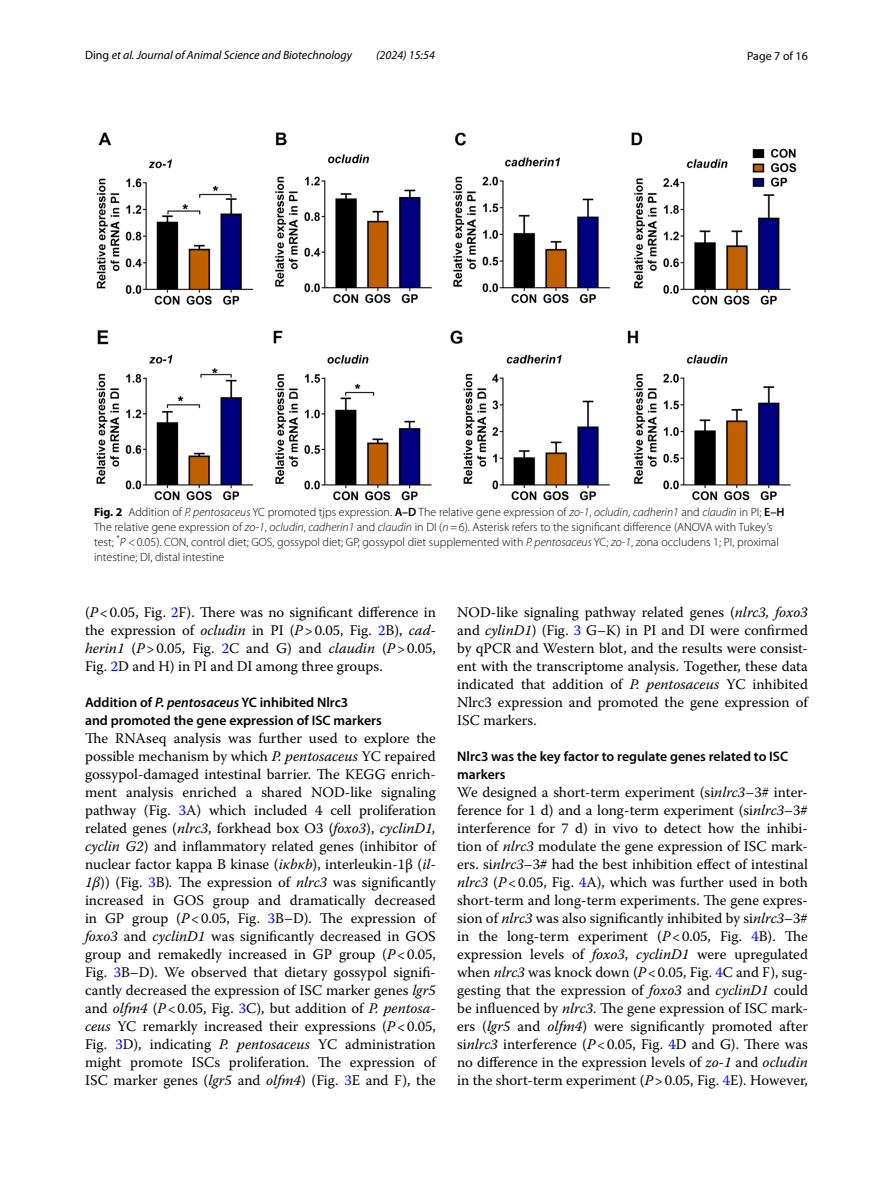
<style>
.page{position:relative;width:893px;height:1187px;background:#fff}
.page>*{position:absolute;margin:0;border:0;box-sizing:border-box;transform-origin:0 0}
.t1{font:14.7px/18px "Warnock Pro";color:#000;text-align:justify}
.t2{font:600 13.8px/18px "Myriad Pro";color:#000}
.t3{font:300 12px/15px "Myriad Pro";color:#000}
.t4{font:italic 12px "Myriad Pro";color:#000}
.t5{font:12px "Myriad Pro";color:#000}
.s1{font-style:normal}
.s2{font-weight:700}
.s3{font-style:italic}
.s4{font-weight:600}
.s5{color:#00f}
</style>
<div class="page">
<img style="left:96px;top:133px;width:701px;height:367px">
<p class="t4" style="left:85px;top:48px;width:269px"><span class="s1">Ding</span> et al. Journal of Animal Science and Biotechnology</p>
<p class="t4" style="left:376px;top:48px;width:60px">(2024) 15:54</p>
<p class="t5" style="left:747px;top:48px;width:62px">Page 7 of 16</p>
<p class="t3" style="left:94px;top:504px;width:692px"><span class="s2">Fig. 2</span> Addition of <span class="s3">P. pentosaceus</span> YC promoted tjps expression. <span class="s4">A–D</span> The relative gene expression of <span class="s3">zo-1</span>, <span class="s3">ocludin</span>, <span class="s3">cadherin1</span> and <span class="s3">claudin</span> in PI; <span class="s4">E–H </span>The relative gene expression of <span class="s3">zo-1</span>, <span class="s3">ocludin</span>, <span class="s3">cadherin1</span> and <span class="s3">claudin</span> in DI (<span class="s3">n</span>=6). Asterisk refers to the significant difference (ANOVA with Tukey’s test; <sup>*</sup><span class="s3">P</span> &lt;0.05). CON, control diet; GOS, gossypol diet; GP, gossypol diet supplemented with <span class="s3">P. pentosaceus</span> YC; <span class="s3">zo-1</span>, zona occludens 1; PI, proximal intestine; DI, distal intestine</p>
<p class="t1" style="left:85px;top:602px;width:352px">(<span class="s3">P</span>&lt;0.05, Fig. <span class="s5">2</span>F). There was no significant difference in the expression of <span class="s3">ocludin</span> in PI (<span class="s3">P</span>&gt;0.05, Fig. <span class="s5">2</span>B), <span class="s3">cad&shy;herin1</span> (<span class="s3">P</span>&gt;0.05, Fig. <span class="s5">2</span>C and G) and <span class="s3">claudin</span> (<span class="s3">P</span>&gt;0.05, Fig. <span class="s5">2</span>D and H) in PI and DI among three groups.</p>
<p class="t2" style="left:85px;top:692px;width:298px">Addition of <span class="s3">P. pentosaceus</span> YC inhibited Nlrc3<br>and promoted the gene expression of ISC markers</p>
<p class="t1" style="left:85px;top:728px;width:352px">The RNAseq analysis was further used to explore the possible mechanism by which <span class="s3">P. pentosaceus</span> YC repaired gossypol-damaged intestinal barrier. The KEGG enrich&shy;ment analysis enriched a shared NOD-like signaling pathway (Fig. <span class="s5">3</span>A) which included 4 cell proliferation related genes (<span class="s3">nlrc3</span>, forkhead box O3 (<span class="s3">foxo3</span>), <span class="s3">cyclinD1, cyclin G2</span>) and inflammatory related genes (inhibitor of nuclear factor kappa B kinase (<span class="s3">iκbκb</span>), interleukin-1β (<span class="s3">il-1β</span>)) (Fig. <span class="s5">3</span>B)<span class="s3">.</span> The expression of <span class="s3">nlrc3</span> was significantly increased in GOS group and dramatically decreased in GP group (<span class="s3">P</span>&lt;0.05, Fig. <span class="s5">3</span>B–D). The expression of <span class="s3">foxo3</span> and <span class="s3">cyclinD1</span> was significantly decreased in GOS group and remakedly increased in GP group (<span class="s3">P</span>&lt;0.05, Fig. <span class="s5">3</span>B–D). We observed that dietary gossypol signifi&shy;cantly decreased the expression of ISC marker genes <span class="s3">lgr5 </span>and <span class="s3">olfm4</span> (<span class="s3">P</span>&lt;0.05, Fig. <span class="s5">3</span>C), but addition of <span class="s3">P. pentosa&shy;ceus</span> YC remarkly increased their expressions (<span class="s3">P</span>&lt;0.05, Fig. <span class="s5">3</span>D), indicating <span class="s3">P. pentosaceus</span> YC administration might promote ISCs proliferation. The expression of ISC marker genes (<span class="s3">lgr5</span> and <span class="s3">olfm4</span>) (Fig. <span class="s5">3</span>E and F), the</p>
<p class="t1" style="left:457px;top:602px;width:352px">NOD-like signaling pathway related genes (<span class="s3">nlrc3, foxo3 </span>and <span class="s3">cylinD1</span>) (Fig. <span class="s5">3</span> G–K) in PI and DI were confirmed by qPCR and Western blot, and the results were consist&shy;ent with the transcriptome analysis. Together, these data indicated that addition of <span class="s3">P. pentosaceus</span> YC inhibited Nlrc3 expression and promoted the gene expression of ISC markers.</p>
<p class="t2" style="left:457px;top:746px;width:333px">Nlrc3 was the key factor to regulate genes related to ISC markers</p>
<p class="t1" style="left:457px;top:782px;width:352px">We designed a short-term experiment (si<span class="s3">nlrc3</span>–3# inter&shy;ference for 1 d) and a long-term experiment (si<span class="s3">nlrc3</span>–3# interference for 7 d) in vivo to detect how the inhibi&shy;tion of <span class="s3">nlrc3</span> modulate the gene expression of ISC mark&shy;ers. si<span class="s3">nlrc3</span>–3# had the best inhibition effect of intestinal <span class="s3">nlrc3</span> (<span class="s3">P</span>&lt;0.05, Fig. <span class="s5">4</span>A), which was further used in both short-term and long-term experiments. The gene expres&shy;sion of <span class="s3">nlrc3</span> was also significantly inhibited by si<span class="s3">nlrc3</span>–3# in the long-term experiment (<span class="s3">P</span>&lt;0.05, Fig. <span class="s5">4</span>B). The expression levels of <span class="s3">foxo3</span>, <span class="s3">cyclinD1</span> were upregulated when <span class="s3">nlrc3</span> was knock down (<span class="s3">P</span>&lt;0.05, Fig. <span class="s5">4</span>C and F), sug&shy;gesting that the expression of <span class="s3">foxo3</span> and <span class="s3">cyclinD1</span> could be influenced by <span class="s3">nlrc3</span>. The gene expression of ISC mark&shy;ers (<span class="s3">lgr5</span> and <span class="s3">olfm4</span>) were significantly promoted after si<span class="s3">nlrc3</span> interference (<span class="s3">P</span>&lt;0.05, Fig. <span class="s5">4</span>D and G). There was no difference in the expression levels of <span class="s3">zo-1</span> and <span class="s3">ocludin </span>in the short-term experiment (<span class="s3">P</span>&gt;0.05, Fig. <span class="s5">4</span>E). However,</p>
</div>
